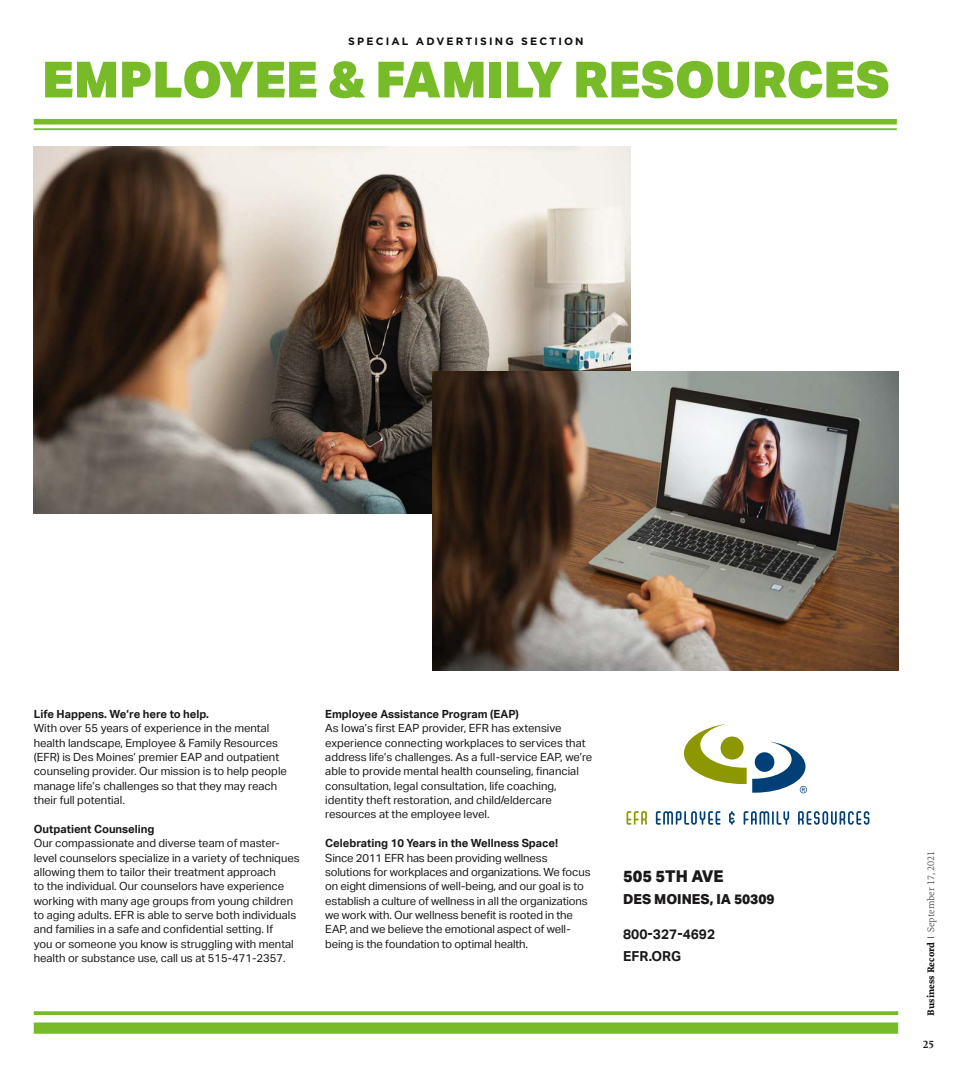
<style>
.page{position:relative;width:968px;height:1080px;background:#fff}
.page>*{position:absolute;margin:0;border:0;box-sizing:border-box;transform-origin:0 0}
.t1{font:900 50px "Aktiv Grotesk";color:#78bb29}
.t2{font:800 16.25px "Aktiv Grotesk";color:#1a1818}
.t3{font:700 13.75px/22.5px "Aktiv Grotesk";color:#1a1818}
.t4{font:800 13.75px "Aktiv Grotesk";color:#1a1818}
.t5{font:11.25px/14.4px "Aktiv Grotesk";color:#1a1818}
.t6{font:700 11.25px "Aktiv Grotesk";color:#1a1818}
.t7{font:700 11.25px "Proforma";color:#1a1818}
.t8{font:700 10.62px "Gotham";letter-spacing:.2em;color:#100f10}
.t9{font:10px "Proforma";color:#49494c}
.s1{font-weight:700;color:#100f10}
</style>
<div class="page">
<svg style="left:34px;top:1011px;width:864px;height:4px;fill:#78bb29"></svg>
<div style="left:34px;top:1022px;width:864px;height:12px;background:#78bb29"></div>
<hr style="left:34px;top:128px;width:862px;height:2px;background:#78bb29">
<div style="left:34px;top:119px;width:862px;height:6px;background:#78bb29"></div>
<img style="left:34px;top:146px;width:596px;height:368px">
<img style="left:432px;top:372px;width:466px;height:298px">
<svg style="left:626px;top:811px;width:21px;height:14px"></svg>
<svg style="left:684px;top:724px;width:62px;height:60px"></svg>
<div style="left:720px;top:737px;width:23px;height:23px;background:#8d9700;border-radius:50%"></div>
<svg style="left:656px;top:811px;width:64px;height:14px"></svg>
<svg style="left:729px;top:811px;width:5px;height:14px"></svg>
<svg style="left:743px;top:811px;width:46px;height:14px"></svg>
<svg style="left:798px;top:811px;width:71px;height:14px"></svg>
<svg style="left:752px;top:741px;width:55px;height:52px"></svg>
<p class="t8" style="left:348px;top:34px;width:237px">SPECIAL ADVERTISING SECTION</p>
<h1 class="t1" style="left:42px;top:47px;width:849px">EMPLOYEE &amp; FAMILY RESOURCES</h1>
<p class="t6" style="left:34px;top:707px;width:177px">Life Happens. We’re here to help.</p>
<p class="t5" style="left:34px;top:721px;width:255px">With over 55 years of experience in the mental health landscape, Employee &amp; Family Resources (EFR) is Des Moines’ premier EAP and outpatient counseling provider. Our mission is to help people manage life’s challenges so that they may reach their full potential.</p>
<p class="t6" style="left:34px;top:822px;width:122px">Outpatient Counseling</p>
<p class="t5" style="left:34px;top:836px;width:267px">Our compassionate and diverse team of master&shy;level counselors specialize in a variety of techniques allowing them to tailor their treatment approach<br>to the individual. Our counselors have experience working with many age groups from young children to aging adults. EFR is able to serve both individuals and families in a safe and confidential setting. If<br>you or someone you know is struggling with mental health or substance use, call us at 515-471-2357.</p>
<p class="t6" style="left:325px;top:707px;width:195px">Employee Assistance Program (EAP)</p>
<p class="t5" style="left:325px;top:721px;width:268px">As Iowa’s first EAP provider, EFR has extensive experience connecting workplaces to services that address life’s challenges. As a full-service EAP, we’re able to provide mental health counseling, financial consultation, legal consultation, life coaching, identity theft restoration, and child/eldercare resources at the employee level.</p>
<p class="t6" style="left:325px;top:837px;width:234px">Celebrating 10 Years in the Wellness Space!</p>
<p class="t5" style="left:325px;top:851px;width:267px">Since 2011 EFR has been providing wellness solutions for workplaces and organizations. We focus on eight dimensions of well-being, and our goal is to establish a culture of wellness in all the organizations we work with. Our wellness benefit is rooted in the EAP, and we believe the emotional aspect of well&shy;being is the foundation to optimal health.</p>
<h2 class="t2" style="left:623px;top:866px;width:102px">505 5TH AVE</h2>
<p class="t4" style="left:623px;top:891px;width:153px">DES MOINES, IA 50309</p>
<p class="t3" style="left:623px;top:923px;width:94px">800-327-4692<br>EFR.ORG</p>
<p class="t9" style="left:924px;top:1016px;width:166px;rotate:-90deg"><span class="s1">Business Record |</span> September 17, 2021</p>
<p class="t7" style="left:922px;top:1037px;width:13px">25</p>
</div>
